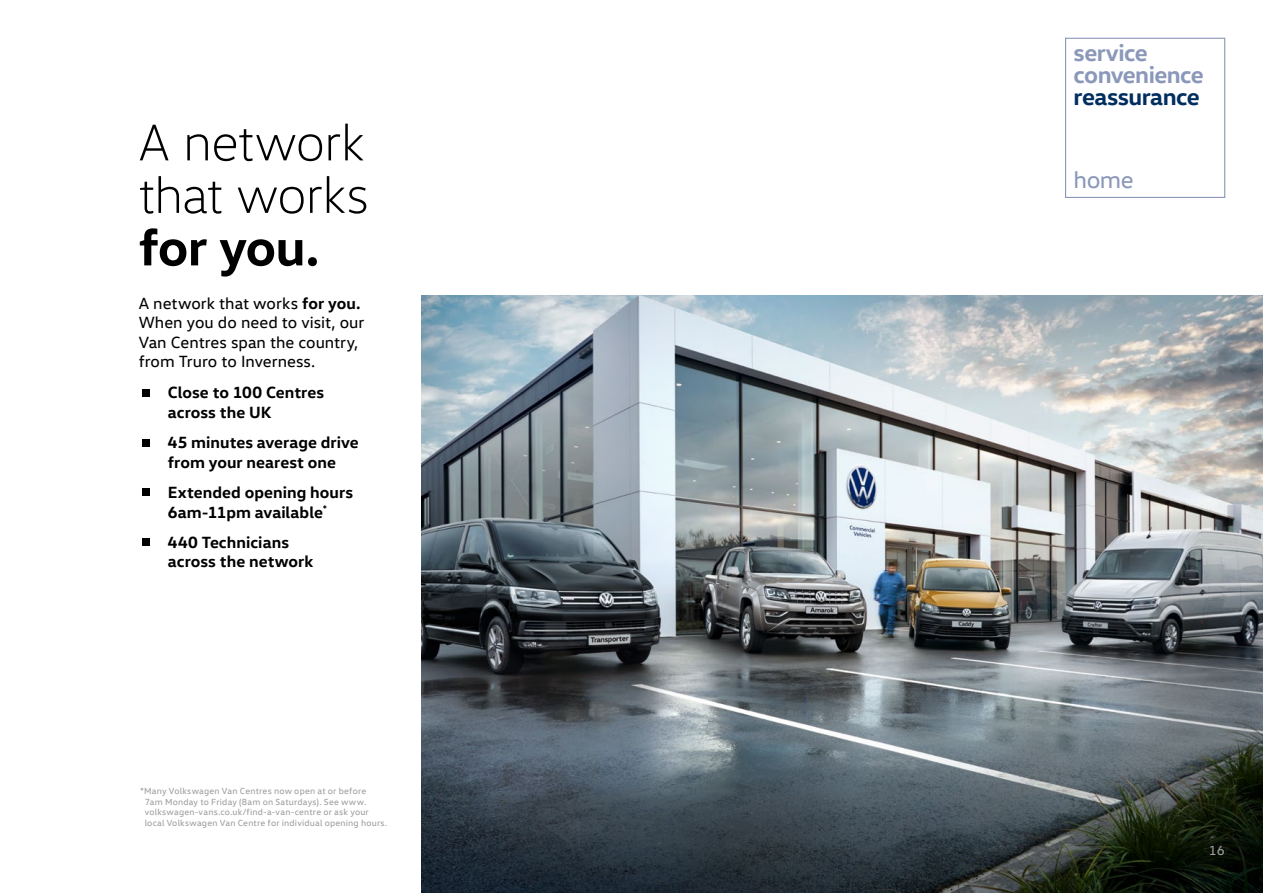
<style>
.page{position:relative;width:1263px;height:893px;background:#fff}
.page>*{position:absolute;margin:0;border:0;box-sizing:border-box;transform-origin:0 0}
.t1{font:300 52.5px/52.5px "VW Head";letter-spacing:-.02em;color:#000}
.t2{font:700 52.5px "VW Head";letter-spacing:-.015em;color:#000}
.t3{font:700 24px/21.8px "VW Head";letter-spacing:-.025em;color:#8b98ba}
.t4{font:700 24px "VW Head";letter-spacing:-.025em;color:#002e5f}
.t5{font:24px "VW Head";color:#8b98ba}
.t6{font:700 16.5px/19.5px "VW Head";color:#000}
.t7{font:16.5px/19.5px "VW Head";color:#000}
.t8{font:13.5px "VW Head";color:#9c9d9d}
.t9{font:9px/10.5px "VW Head";letter-spacing:.025em;color:#9c9d9d}
.s1{font-weight:700}
</style>
<div class="page">
<div style="left:142px;top:390px;width:7px;height:7px;background:#000"></div>
<div style="left:142px;top:439px;width:7px;height:7px;background:#000"></div>
<div style="left:142px;top:489px;width:7px;height:7px;background:#000"></div>
<div style="left:142px;top:538px;width:7px;height:7px;background:#000"></div>
<img style="left:421px;top:296px;width:842px;height:597px">
<div style="left:1065px;top:38px;width:160px;height:160px;border:1px solid #8b98ba"></div>
<h1 class="t1" style="left:139px;top:115px;width:232px">A network that works</h1>
<h1 class="t2" style="left:139px;top:213px;width:182px">for you.</h1>
<h3 class="t7" style="left:139px;top:293px;width:227px">A network that works <span class="s1">for you.<br></span>When you do need to visit, our<br>Van Centres span the country, from Truro to Inverness.</h3>
<h3 class="t6" style="left:168px;top:382px;width:158px">Close to 100 Centres across the UK</h3>
<h3 class="t6" style="left:168px;top:432px;width:192px">45 minutes average drive from your nearest one</h3>
<h3 class="t6" style="left:168px;top:482px;width:187px">Extended opening hours<br>6am-11pm available<sup>*</sup></h3>
<h3 class="t6" style="left:168px;top:532px;width:147px">440 Technicians across the network</h3>
<p class="t9" style="left:145px;top:785px;width:244px;text-indent:-4px">*Many Volkswagen Van Centres now open at or before<br>7am Monday to Friday (8am on Saturdays). See www. volkswagen-vans.co.uk/find-a-van-centre or ask your local Volkswagen Van Centre for individual opening hours.</p>
<h2 class="t3" style="left:1074px;top:41px;width:132px">service convenience</h2>
<h2 class="t4" style="left:1074px;top:81px;width:128px">reassurance</h2>
<h2 class="t5" style="left:1074px;top:165px;width:61px">home</h2>
<h3 class="t8" style="left:1209px;top:841px;width:17px">16</h3>
</div>
